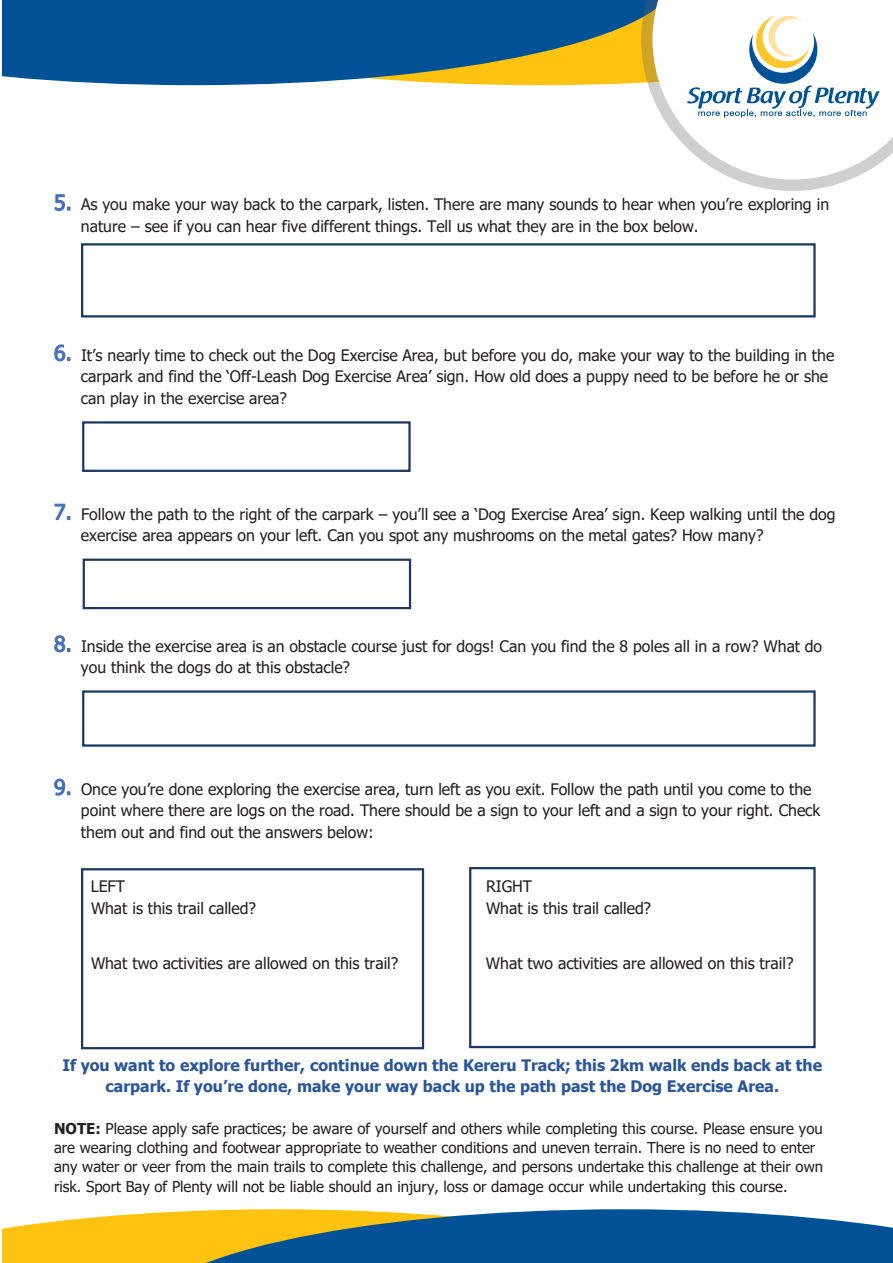
<style>
.page{position:relative;width:893px;height:1263px;background:#fff}
.page>*{position:absolute;margin:0;border:0;box-sizing:border-box;transform-origin:0 0}
.t1{font:15.9px/21.8px "Tahoma";color:#231f20}
.t2{font:700 15.9px/21.9px "Tahoma";color:#2a5698;text-align:center}
.t3{font:15px/19.5px "Tahoma";color:#231f20}
.s1{font-weight:700}
</style>
<div class="page">
<svg style="left:54px;top:194px;width:17px;height:17px"></svg>
<svg style="left:54px;top:344px;width:17px;height:18px"></svg>
<svg style="left:54px;top:503px;width:17px;height:18px"></svg>
<svg style="left:54px;top:635px;width:17px;height:18px"></svg>
<svg style="left:54px;top:778px;width:17px;height:18px"></svg>
<div style="left:81px;top:243px;width:735px;height:74px;border:2px solid #1b3763"></div>
<div style="left:82px;top:421px;width:329px;height:51px;border:2px solid #1b3763"></div>
<div style="left:83px;top:559px;width:328px;height:50px;border:2px solid #1b3763"></div>
<div style="left:82px;top:690px;width:734px;height:57px;border:2px solid #1b3763"></div>
<div style="left:81px;top:868px;width:343px;height:181px;border:2px solid #1b3763"></div>
<div style="left:469px;top:867px;width:347px;height:181px;border:2px solid #1b3763"></div>
<svg style="left:3px;top:1209px;width:890px;height:54px;background:#668375"></svg>
<svg style="left:3px;top:0;width:638px;height:85px;background:#296486"></svg>
<svg style="left:641px;top:0;width:207px;height:191px"></svg>
<svg style="left:653px;top:0;width:240px;height:180px"></svg>
<p class="t1" style="left:81px;top:194px;width:750px">As you make your way back to the carpark, listen. There are many sounds to hear when you’re exploring in nature – see if you can hear five different things. Tell us what they are in the box below.</p>
<p class="t1" style="left:81px;top:345px;width:755px">It’s nearly time to check out the Dog Exercise Area, but before you do, make your way to the building in the carpark and find the ‘Off-Leash Dog Exercise Area’ sign. How old does a puppy need to be before he or she can play in the exercise area?</p>
<p class="t1" style="left:81px;top:504px;width:756px">Follow the path to the right of the carpark – you’ll see a ‘Dog Exercise Area’ sign. Keep walking until the dog exercise area appears on your left. Can you spot any mushrooms on the metal gates? How many?</p>
<p class="t1" style="left:81px;top:636px;width:743px">Inside the exercise area is an obstacle course just for dogs! Can you find the 8 poles all in a row? What do you think the dogs do at this obstacle?</p>
<p class="t1" style="left:81px;top:779px;width:741px">Once you’re done exploring the exercise area, turn left as you exit. Follow the path until you come to the point where there are logs on the road. There should be a sign to your left and a sign to your right. Check them out and find out the answers below:</p>
<p class="t1" style="left:91px;top:877px;width:36px">LEFT</p>
<p class="t1" style="left:486px;top:877px;width:48px">RIGHT</p>
<p class="t1" style="left:91px;top:899px;width:166px">What is this trail called?</p>
<p class="t1" style="left:486px;top:899px;width:167px">What is this trail called?</p>
<p class="t1" style="left:91px;top:954px;width:309px">What two activities are allowed on this trail?</p>
<p class="t1" style="left:486px;top:954px;width:309px">What two activities are allowed on this trail?</p>
<p class="t2" style="left:62px;top:1054px;width:761px">If you want to explore further, continue down the Kereru Track; this 2km walk ends back at the carpark. If you’re done, make your way back up the path past the Dog Exercise Area.</p>
<p class="t3" style="left:54px;top:1119px;width:771px"><span class="s1">NOTE:</span> Please apply safe practices; be aware of yourself and others while completing this course. Please ensure you are wearing clothing and footwear appropriate to weather conditions and uneven terrain. There is no need to enter any water or veer from the main trails to complete this challenge, and persons undertake this challenge at their own risk. Sport Bay of Plenty will not be liable should an injury, loss or damage occur while undertaking this course.</p>
</div>
